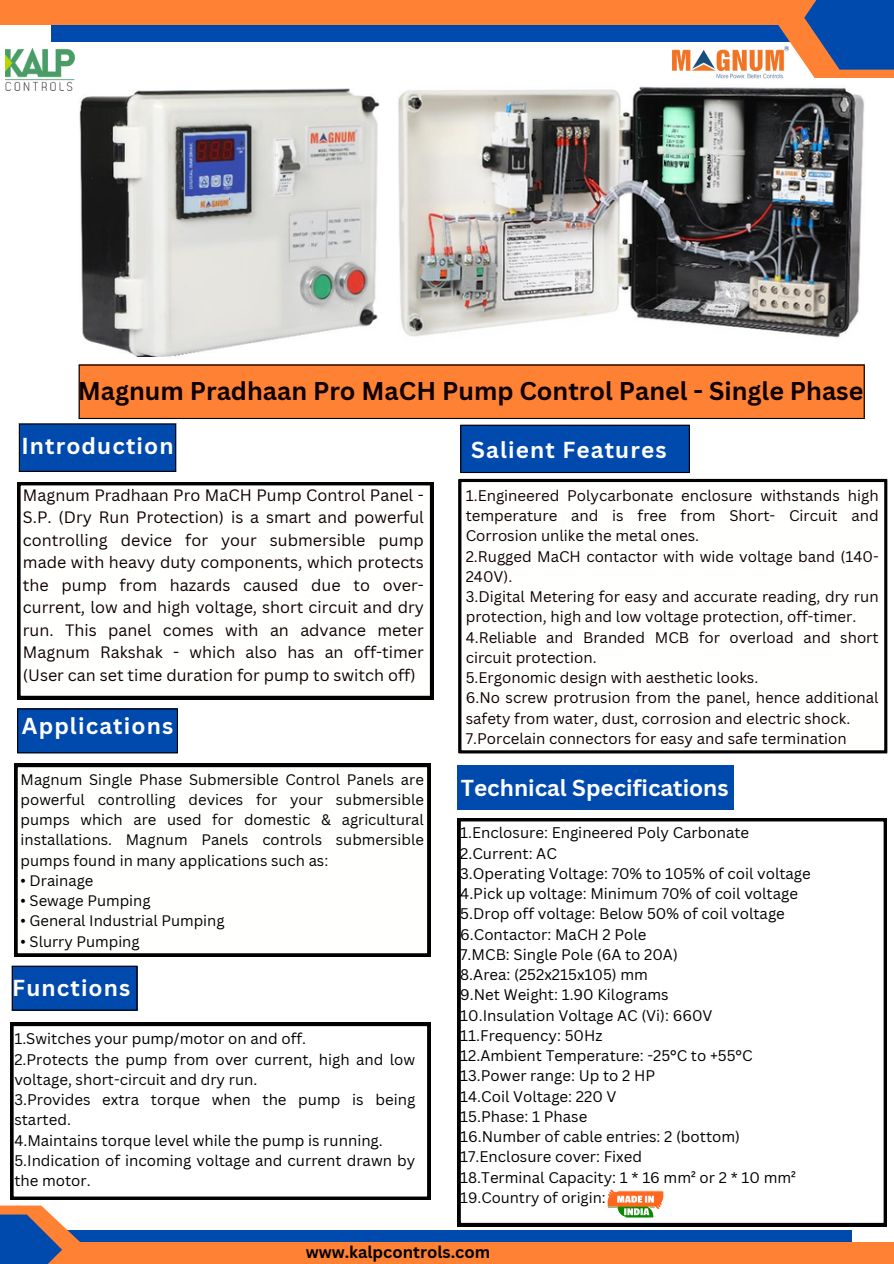
<style>
.page{position:relative;width:894px;height:1264px;background:#fff}
.page>*{position:absolute;margin:0;border:0;box-sizing:border-box;transform-origin:0 0}
.t1{font:700 25.05px "Canva Sans";color:#0e0000}
.t2{font:700 22.5px "Canva Sans";letter-spacing:.05em;color:#fff}
.t3{font:700 22.5px "Canva Sans";color:#fffffe}
.t4{font:700 16.5px "Canva Sans";color:#000}
.t5{font:16.05px/22.5px "Canva Sans";color:#0e0000;text-align:justify}
.t6{font:15px/20.2px "Canva Sans";color:#000}
.t7{font:15px/20.2px "Canva Sans";color:#0e0000}
.t8{font:14.85px/20.2px "Canva Sans";color:#000;text-align:justify}
.t9{font:14.7px "Canva Sans";color:#000}
</style>
<div class="page">
<div style="left:51px;top:0;width:836px;height:41px;background:#004aad"></div>
<div style="left:0;top:1229px;width:851px;height:34px;background:#004aad"></div>
<div style="left:0;top:0;width:893px;height:25px;background:#ff8234"></div>
<div style="left:0;top:1242px;width:893px;height:21px;background:#ff8234"></div>
<svg style="left:766px;top:25px;width:127px;height:53px;fill:#ff8234"></svg>
<svg style="left:804px;top:0;width:89px;height:70px;fill:#004aad"></svg>
<img style="left:5px;top:48px;width:70px;height:43px">
<img style="left:672px;top:47px;width:116px;height:31px">
<svg style="left:0;top:1205px;width:89px;height:37px"></svg>
<svg style="left:0;top:1214px;width:62px;height:49px;fill:#004aad"></svg>
<svg style="left:458px;top:478px;width:428px;height:275px"></svg>
<svg style="left:14px;top:763px;width:416px;height:193px"></svg>
<svg style="left:10px;top:1022px;width:420px;height:177px"></svg>
<svg style="left:457px;top:818px;width:429px;height:408px"></svg>
<svg style="left:17px;top:482px;width:416px;height:217px"></svg>
<div style="left:79px;top:365px;width:785px;height:54px;background:#ff8234"></div>
<hr style="left:78px;top:365px;width:2px;height:53px;background:#000">
<hr style="left:863px;top:365px;width:1px;height:53px;background:#000">
<hr style="left:78px;top:364px;width:786px;height:1px;background:#000">
<hr style="left:78px;top:418px;width:786px;height:1px;background:#000">
<div style="left:17px;top:708px;width:161px;height:45px;background:#004aad"></div>
<hr style="left:17px;top:709px;width:1px;height:43px;background:#000">
<hr style="left:177px;top:709px;width:1px;height:43px;background:#000">
<hr style="left:17px;top:708px;width:161px;height:1px;background:#000">
<hr style="left:17px;top:752px;width:161px;height:1px;background:#000">
<div style="left:460px;top:425px;width:229px;height:48px;background:#004aad"></div>
<hr style="left:460px;top:426px;width:1px;height:46px;background:#000">
<hr style="left:688px;top:426px;width:1px;height:46px;background:#000">
<hr style="left:460px;top:424px;width:229px;height:2px;background:#000">
<hr style="left:460px;top:472px;width:229px;height:1px;background:#000">
<img style="left:606px;top:1189px;width:58px;height:29px">
<img style="left:79px;top:88px;width:301px;height:268px">
<img style="left:398px;top:86px;width:466px;height:252px">
<div style="left:12px;top:965px;width:125px;height:45px;background:#004aad"></div>
<hr style="left:12px;top:966px;width:1px;height:43px;background:#000">
<hr style="left:136px;top:966px;width:1px;height:43px;background:#000">
<hr style="left:12px;top:965px;width:125px;height:1px;background:#000">
<hr style="left:12px;top:1009px;width:125px;height:1px;background:#000">
<div style="left:19px;top:424px;width:157px;height:47px;background:#004aad"></div>
<hr style="left:19px;top:424px;width:1px;height:47px;background:#000">
<hr style="left:175px;top:424px;width:1px;height:47px;background:#000">
<hr style="left:19px;top:423px;width:157px;height:1px;background:#000">
<hr style="left:19px;top:471px;width:157px;height:1px;background:#000">
<div style="left:457px;top:765px;width:276px;height:44px;background:#004aad"></div>
<p class="t1" style="left:78px;top:373px;width:786px">Magnum Pradhaan Pro MaCH Pump Control Panel - Single Phase</p>
<h3 class="t2" style="left:21px;top:430px;width:154px">Introduction</h3>
<p class="t5" style="left:23px;top:483px;width:402px">Magnum Pradhaan Pro MaCH Pump Control Panel - S.P. (Dry Run Protection) is a smart and powerful controlling device for your submersible pump made with heavy duty components, which protects the pump from hazards caused due to over&shy;current, low and high voltage, short circuit and dry run. This panel comes with an advance meter Magnum Rakshak - which also has an off-timer (User can set time duration for pump to switch off)</p>
<p class="t2" style="left:22px;top:710px;width:153px">Applications</p>
<h2 class="t8" style="left:21px;top:768px;width:404px">Magnum Single Phase Submersible Control Panels are powerful controlling devices for your submersible pumps which are used for domestic &amp; agricultural installations. Magnum Panels controls submersible pumps found in many applications such as:</h2>
<p class="t8" style="left:21px;top:870px;width:74px">• Drainage</p>
<p class="t8" style="left:21px;top:890px;width:131px">• Sewage Pumping</p>
<p class="t8" style="left:21px;top:910px;width:205px">• General Industrial Pumping</p>
<p class="t8" style="left:21px;top:930px;width:120px">• Slurry Pumping</p>
<h4 class="t2" style="left:12px;top:971px;width:120px">Functions</h4>
<p class="t6" style="left:14px;top:1028px;width:402px">1.Switches your pump/motor on and off.<br>2.Protects the pump from over current, high and low voltage, short-circuit and dry run.<br>3.Provides extra torque when the pump is being started.<br>4.Maintains torque level while the pump is running.<br>5.Indication of incoming voltage and current drawn by the motor.</p>
<h2 class="t2" style="left:471px;top:434px;width:197px">Salient Features</h2>
<h4 class="t7" style="left:465px;top:485px;width:414px">1.Engineered Polycarbonate enclosure withstands high temperature and is free from Short- Circuit and Corrosion unlike the metal ones.<br>2.Rugged MaCH contactor with wide voltage band (140- 240V).<br>3.Digital Metering for easy and accurate reading, dry run protection, high and low voltage protection, off-timer.<br>4.Reliable and Branded MCB for overload and short circuit protection.<br>5.Ergonomic design with aesthetic looks.<br>6.No screw protrusion from the panel, hence additional safety from water, dust, corrosion and electric shock.<br>7.Porcelain connectors for easy and safe termination</h4>
<h2 class="t3" style="left:460px;top:771px;width:269px">Technical Specifications</h2>
<p class="t6" style="left:460px;top:822px;width:352px">1.Enclosure: Engineered Poly Carbonate<br>2.Current: AC<br>3.Operating Voltage: 70% to 105% of coil voltage<br>4.Pick up voltage: Minimum 70% of coil voltage<br>5.Drop off voltage: Below 50% of coil voltage<br>6.Contactor: MaCH 2 Pole<br>7.MCB: Single Pole (6A to 20A)<br>8.Area: (252x215x105) mm<br>9.Net Weight: 1.90 Kilograms<br>10.Insulation Voltage AC (Vi): 660V<br>11.Frequency: 50Hz<br>12.Ambient Temperature: -25°C to +55°C<br>13.Power range: Up to 2 HP<br>14.Coil Voltage: 220 V<br>15.Phase: 1 Phase<br>16.Number of cable entries: 2 (bottom)<br>17.Enclosure cover: Fixed</p>
<h1 class="t6" style="left:460px;top:1166px;width:337px">18.Terminal Capacity: 1 * 16 mm² or 2 * 10 mm²</h1>
<h1 class="t9" style="left:460px;top:1187px;width:147px">19.Country of origin:</h1>
<h4 class="t4" style="left:305px;top:1239px;width:186px">www.kalpcontrols.com</h4>
</div>
